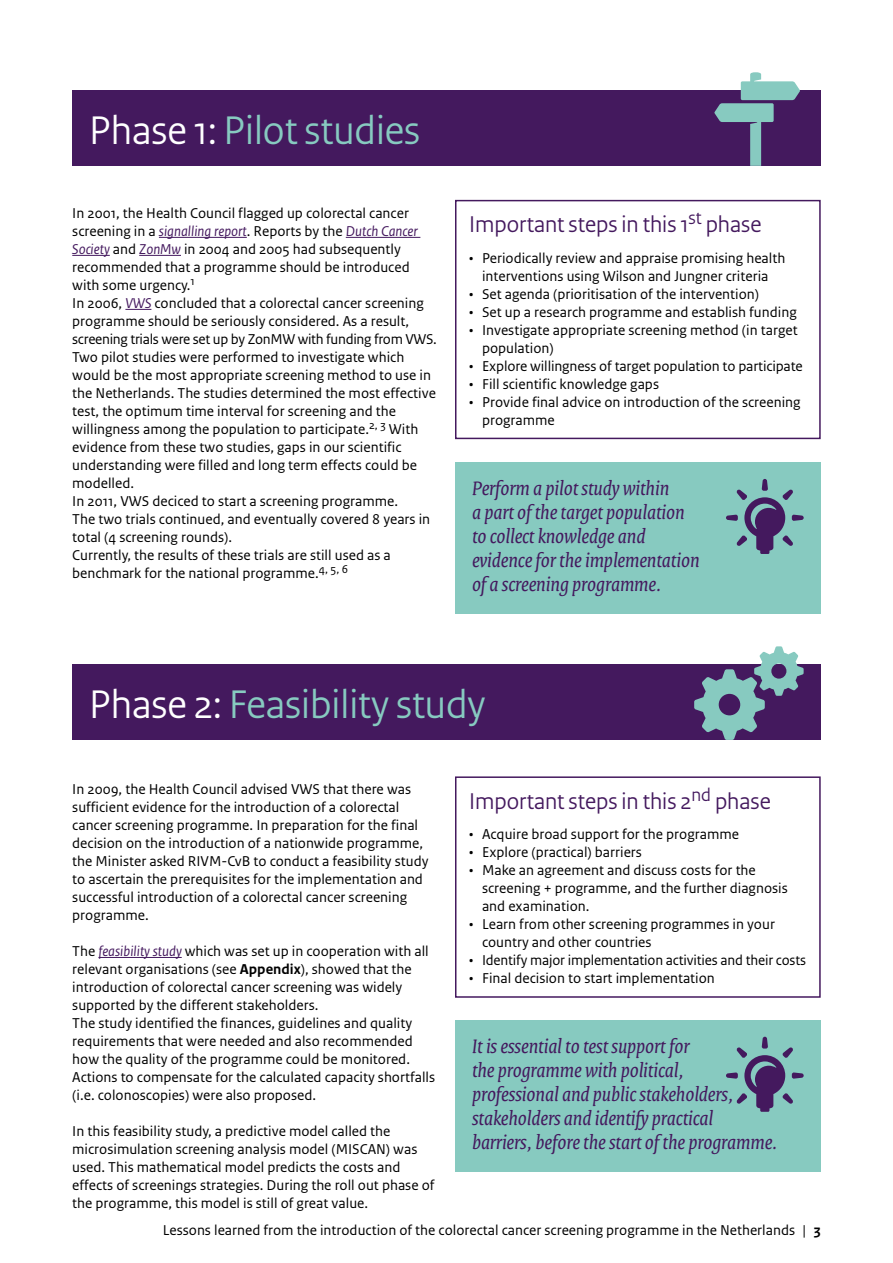
<style>
.page{position:relative;width:893px;height:1263px;background:#fff}
.page>*{position:absolute;margin:0;border:0;box-sizing:border-box;transform-origin:0 0}
.H2_kop{font:42px "Rijksoverheid Sans Heading";color:#87cac0}
.H3_Paragraafkop{font:24px "Rijksoverheid Sans Heading";color:#44195e}
.t1{font:italic 21px/24px "Rijksoverheid Serif";color:#44195e}
.P_Broodtekst-sans{font:15px/18px "Rijksoverheid Sans Text";color:#000}
.s1{color:#fff}
.s2{font-style:italic;color:#44195e}
.s3{font-weight:700}
</style>
<div class="page">
<div style="left:72px;top:90px;width:749px;height:76px;background:#44195e"></div>
<svg style="left:714px;top:72px;width:86px;height:94px"></svg>
<hr style="left:159px;top:237px;width:88px;height:1px;background:#44195e">
<hr style="left:346px;top:237px;width:74px;height:1px;background:#44195e">
<hr style="left:72px;top:255px;width:38px;height:1px;background:#44195e">
<hr style="left:139px;top:255px;width:42px;height:1px;background:#44195e">
<svg style="left:125px;top:309px;width:26px;height:1px"></svg>
<div style="left:455px;top:200px;width:366px;height:239px;border:2px solid #44195e"></div>
<div style="left:455px;top:463px;width:366px;height:151px;background:#87cac0"></div>
<svg style="left:726px;top:479px;width:78px;height:75px"></svg>
<div style="left:72px;top:664px;width:749px;height:76px;background:#44195e"></div>
<svg style="left:694px;top:646px;width:110px;height:94px"></svg>
<hr style="left:98px;top:957px;width:84px;height:1px;background:#44195e">
<div style="left:455px;top:776px;width:366px;height:222px;border:2px solid #44195e"></div>
<div style="left:455px;top:1020px;width:366px;height:151px;background:#87cac0"></div>
<svg style="left:726px;top:1037px;width:78px;height:75px"></svg>
<h2 class="H2_kop" style="left:89px;top:106px;width:332px"><span class="s1">Phase 1:</span> Pilot studies</h2>
<p class="P_Broodtekst-sans" style="left:72px;top:204px;width:347px">In 2001, the Health Council flagged up colorectal cancer screening in a <span class="s2">signalling report</span>. Reports by the <span class="s2">Dutch Cancer Society</span> and <span class="s2">ZonMw</span> in 2004 and 2005 had subsequently recommended that a programme should be introduced with some urgency.<sup>1</sup></p>
<p class="P_Broodtekst-sans" style="left:72px;top:294px;width:366px">In 2006, <span class="s2">VWS</span> concluded that a colorectal cancer screening programme should be seriously considered. As a result, screening trials were set up by ZonMW with funding from VWS.</p>
<p class="P_Broodtekst-sans" style="left:72px;top:348px;width:365px">Two pilot studies were performed to investigate which would be the most appropriate screening method to use in the Netherlands. The studies determined the most effective test, the optimum time interval for screening and the willingness among the population to participate.<sup>2,</sup> <sup>3</sup> With evidence from these two studies, gaps in our scientific understanding were filled and long term effects could be modelled.</p>
<p class="P_Broodtekst-sans" style="left:72px;top:492px;width:359px">In 2011, VWS deciced to start a screening programme.<br>The two trials continued, and eventually covered 8 years in total (4 screening rounds).</p>
<p class="P_Broodtekst-sans" style="left:72px;top:546px;width:320px">Currently, the results of these trials are still used as a benchmark for the national programme.<sup>4,</sup> <sup>5,</sup> <sup>6</sup></p>
<h3 class="H3_Paragraafkop" style="left:469px;top:210px;width:294px">Important steps in this 1<sup>st</sup> phase</h3>
<p class="P_Broodtekst-sans" style="left:469px;top:249px;width:318px;text-align:center">• Periodically review and appraise promising health interventions using Wilson and Jungner criteria</p>
<p class="P_Broodtekst-sans" style="left:469px;top:285px;width:291px">• Set agenda (prioritisation of the intervention)</p>
<p class="P_Broodtekst-sans" style="left:469px;top:303px;width:329px">• Set up a research programme and establish funding</p>
<p class="P_Broodtekst-sans" style="left:482px;top:321px;width:317px;text-indent:-13px">• Investigate appropriate screening method (in target population)</p>
<p class="P_Broodtekst-sans" style="left:469px;top:357px;width:335px">• Explore willingness of target population to participate</p>
<p class="P_Broodtekst-sans" style="left:469px;top:375px;width:191px">• Fill scientific knowledge gaps</p>
<p class="P_Broodtekst-sans" style="left:482px;top:393px;width:320px;text-indent:-13px">• Provide final advice on introduction of the screening programme</p>
<p class="t1" style="left:472px;top:476px;width:229px">Perform a pilot study within<br>a part of the target population to collect knowledge and evidence for the implementation of a screening programme.</p>
<h2 class="H2_kop" style="left:89px;top:680px;width:398px"><span class="s1">Phase 2:</span> Feasibility study</h2>
<p class="P_Broodtekst-sans" style="left:72px;top:780px;width:358px">In 2009, the Health Council advised VWS that there was sufficient evidence for the introduction of a colorectal cancer screening programme. In preparation for the final decision on the introduction of a nationwide programme, the Minister asked RIVM-CvB to conduct a feasibility study to ascertain the prerequisites for the implementation and successful introduction of a colorectal cancer screening programme.</p>
<p class="P_Broodtekst-sans" style="left:72px;top:942px;width:364px">The <span class="s2">feasibility study</span> which was set up in cooperation with all relevant organisations (see <span class="s3">Appendix</span>), showed that the introduction of colorectal cancer screening was widely supported by the different stakeholders.<br>The study identified the finances, guidelines and quality requirements that were needed and also recommended how the quality of the programme could be monitored.<br>Actions to compensate for the calculated capacity shortfalls (i.e. colonoscopies) were also proposed.</p>
<p class="P_Broodtekst-sans" style="left:72px;top:1122px;width:364px">In this feasibility study, a predictive model called the microsimulation screening analysis model (MISCAN) was used. This mathematical model predicts the costs and effects of screenings strategies. During the roll out phase of the programme, this model is still of great value.</p>
<h3 class="H3_Paragraafkop" style="left:469px;top:787px;width:303px">Important steps in this 2<sup>nd</sup> phase</h3>
<p class="P_Broodtekst-sans" style="left:469px;top:826px;width:271px">• Acquire broad support for the programme</p>
<p class="P_Broodtekst-sans" style="left:469px;top:844px;width:174px">• Explore (practical) barriers</p>
<p class="P_Broodtekst-sans" style="left:482px;top:862px;width:307px;text-indent:-13px">• Make an agreement and discuss costs for the screening + programme, and the further diagnosis and examination.</p>
<p class="P_Broodtekst-sans" style="left:482px;top:916px;width:294px;text-indent:-13px">• Learn from other screening programmes in your country and other countries</p>
<p class="P_Broodtekst-sans" style="left:469px;top:952px;width:338px">• Identify major implementation activities and their costs</p>
<p class="P_Broodtekst-sans" style="left:469px;top:970px;width:247px">• Final decision to start implementation</p>
<p class="t1" style="left:472px;top:1034px;width:307px">It is essential to test support for<br>the programme with political,<br>professional and public stakeholders, stakeholders and identify practical barriers, before the start of the programme.</p>
<p class="P_Broodtekst-sans" style="left:163px;top:1221px;width:659px">Lessons learned from the introduction of the colorectal cancer screening programme in the Netherlands | <span class="s3">3</span></p>
</div>
